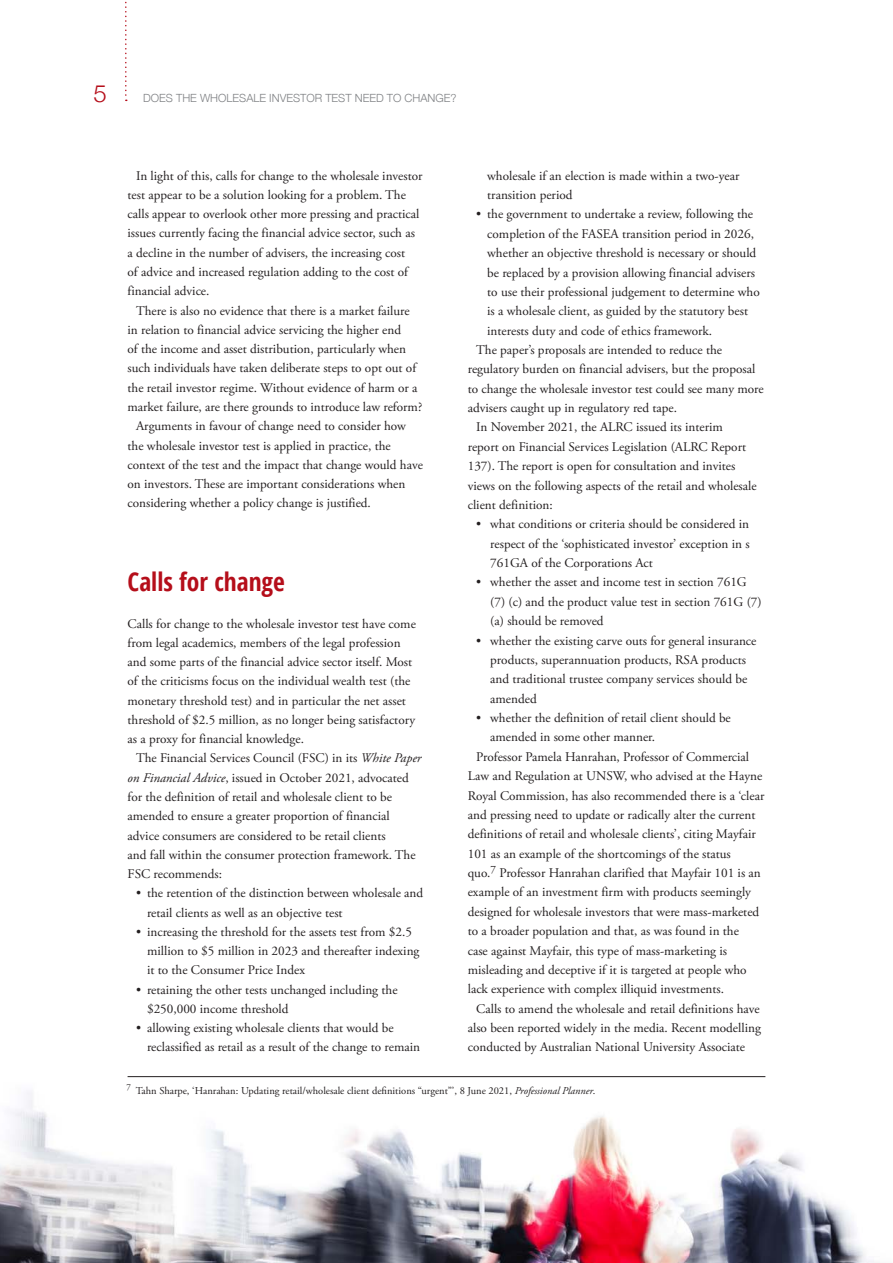
<style>
.page{position:relative;width:893px;height:1263px;background:#fff}
.page>*{position:absolute;margin:0;border:0;box-sizing:border-box;transform-origin:0 0}
.Heading1{font:700 condensed 25.5px "Open Sans";color:#b50e1a}
.t1{font:300 24px "Helvetica Neue";color:#b50e1a}
.body_copy{font:13.2px/19.4px "Adobe Garamond Pro";color:#231f20}
.t2{font:300 11.25px "Helvetica Neue";color:#7e8083}
.Heading1-2{font:10.5px "Adobe Garamond Pro";color:#231f20}
.s1{font-style:italic}
</style>
<div class="page">
<img style="left:0;top:1076px;width:875px;height:187px">
<svg style="left:125px;top:1px;width:2px;height:100px"></svg>
<hr style="left:128px;top:1076px;width:637px;height:1px;background:#231f20">
<h2 class="t1" style="left:94px;top:74px;width:15px">5</h2>
<p class="t2" style="left:143px;top:89px;width:315px">DOES THE WHOLESALE INVESTOR TEST NEED TO CHANGE?</p>
<p class="body_copy" style="left:128px;top:166px;width:296px;text-indent:9px">In light of this, calls for change to the wholesale investor test appear to be a solution looking for a problem. The calls appear to overlook other more pressing and practical issues currently facing the financial advice sector, such as a decline in the number of advisers, the increasing cost<br>of advice and increased regulation adding to the cost of financial advice.</p>
<p class="body_copy" style="left:128px;top:301px;width:296px;text-indent:9px">There is also no evidence that there is a market failure in relation to financial advice servicing the higher end<br>of the income and asset distribution, particularly when such individuals have taken deliberate steps to opt out of the retail investor regime. Without evidence of harm or a market failure, are there grounds to introduce law reform?</p>
<p class="body_copy" style="left:128px;top:417px;width:297px;text-indent:9px">Arguments in favour of change need to consider how the wholesale investor test is applied in practice, the context of the test and the impact that change would have on investors. These are important considerations when considering whether a policy change is justified.</p>
<p class="body_copy" style="left:487px;top:166px;width:254px">wholesale if an election is made within a two-year transition period</p>
<p class="body_copy" style="left:487px;top:205px;width:274px;text-indent:-11px">• the government to undertake a review, following the completion of the FASEA transition period in 2026, whether an objective threshold is necessary or should be replaced by a provision allowing financial advisers to use their professional judgement to determine who is a wholesale client, as guided by the statutory best interests duty and code of ethics framework.</p>
<p class="body_copy" style="left:468px;top:341px;width:297px;text-indent:9px">The paper’s proposals are intended to reduce the regulatory burden on financial advisers, but the proposal to change the wholesale investor test could see many more advisers caught up in regulatory red tape.</p>
<p class="body_copy" style="left:468px;top:418px;width:290px;text-indent:9px">In November 2021, the ALRC issued its interim report on Financial Services Legislation (ALRC Report 137). The report is open for consultation and invites views on the following aspects of the retail and wholesale client definition:</p>
<p class="body_copy" style="left:490px;top:515px;width:261px;text-align:justify;text-indent:-14px">• what conditions or criteria should be considered in respect of the ‘sophisticated investor’ exception in s 761GA of the Corporations Act</p>
<p class="body_copy" style="left:490px;top:573px;width:273px;text-indent:-14px">• whether the asset and income test in section 761G (7) (c) and the product value test in section 761G (7) (a) should be removed</p>
<p class="body_copy" style="left:490px;top:631px;width:268px;text-indent:-14px">• whether the existing carve outs for general insurance products, superannuation products, RSA products and traditional trustee company services should be amended</p>
<p class="body_copy" style="left:490px;top:709px;width:242px;text-indent:-14px">• whether the definition of retail client should be amended in some other manner.</p>
<p class="body_copy" style="left:468px;top:747px;width:298px;text-indent:9px">Professor Pamela Hanrahan, Professor of Commercial Law and Regulation at UNSW, who advised at the Hayne Royal Commission, has also recommended there is a ‘clear and pressing need to update or radically alter the current definitions of retail and wholesale clients’, citing Mayfair 101 as an example of the shortcomings of the status<br>quo.<sup>7</sup> Professor Hanrahan clarified that Mayfair 101 is an example of an investment firm with products seemingly designed for wholesale investors that were mass-marketed to a broader population and that, as was found in the<br>case against Mayfair, this type of mass-marketing is misleading and deceptive if it is targeted at people who lack experience with complex illiquid investments.</p>
<p class="body_copy" style="left:468px;top:999px;width:295px;text-align:justify;text-indent:9px">Calls to amend the wholesale and retail definitions have also been reported widely in the media. Recent modelling conducted by Australian National University Associate</p>
<p class="Heading1-2" style="left:127px;top:1084px;width:471px"><sup>7</sup> Tahn Sharpe, ‘Hanrahan: Updating retail/wholesale client definitions “urgent”’, 8 June 2021, <span class="s1">Professional Planner</span>.</p>
<p class="Heading1" style="left:128px;top:564px;width:159px">Calls for change</p>
<p class="body_copy" style="left:128px;top:614px;width:290px">Calls for change to the wholesale investor test have come from legal academics, members of the legal profession and some parts of the financial advice sector itself. Most of the criticisms focus on the individual wealth test (the monetary threshold test) and in particular the net asset threshold of $2.5 million, as no longer being satisfactory as a proxy for financial knowledge.</p>
<p class="body_copy" style="left:128px;top:749px;width:295px;text-indent:9px">The Financial Services Council (FSC) in its <span class="s1">White Paper on Financial Advice</span>, issued in October 2021, advocated for the definition of retail and wholesale client to be amended to ensure a greater proportion of financial advice consumers are considered to be retail clients<br>and fall within the consumer protection framework. The FSC recommends:</p>
<p class="body_copy" style="left:147px;top:884px;width:278px;text-indent:-11px">• the retention of the distinction between wholesale and retail clients as well as an objective test</p>
<p class="body_copy" style="left:147px;top:922px;width:274px;text-indent:-11px">• increasing the threshold for the assets test from $2.5 million to $5 million in 2023 and thereafter indexing it to the Consumer Price Index</p>
<p class="body_copy" style="left:147px;top:980px;width:252px;text-indent:-11px">• retaining the other tests unchanged including the $250,000 income threshold</p>
<p class="body_copy" style="left:147px;top:1019px;width:275px;text-indent:-11px">• allowing existing wholesale clients that would be reclassified as retail as a result of the change to remain</p>
</div>
